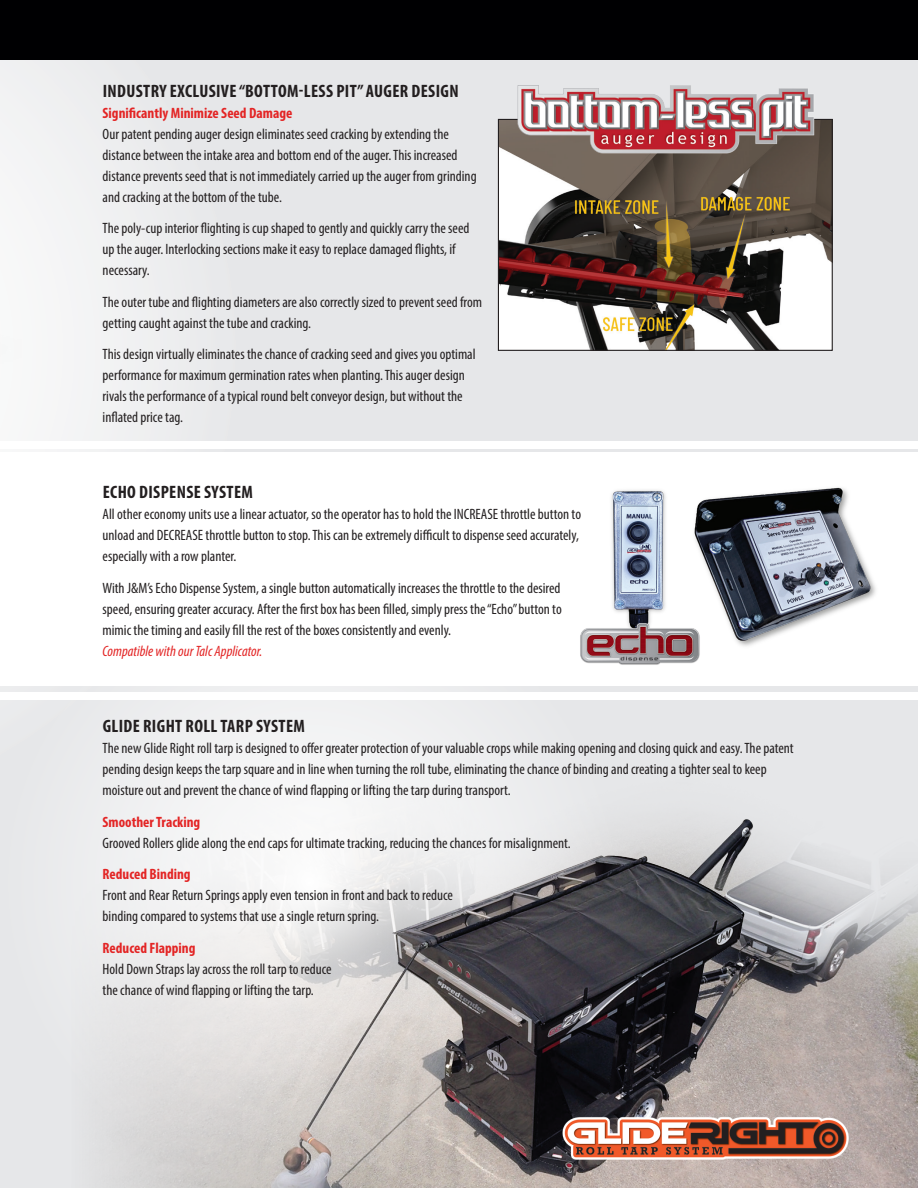
<style>
.page{position:relative;width:918px;height:1188px;background:#e6e7e9}
.page>*{position:absolute;margin:0;border:0;box-sizing:border-box;transform-origin:0 0}
.t1{font:700 condensed 18px "Myriad Pro";letter-spacing:.02em;color:#231f20}
.t2{font:condensed 15px/21px "Myriad Pro";color:#231f20}
.t3{font:700 condensed 15px "Myriad Pro";color:#e32525}
.t4{font:italic condensed 15px "Myriad Pro";color:#e32525}
</style>
<div class="page">
<svg style="left:0;top:59px;width:252px;height:394px"></svg>
<img style="left:500px;top:121px;width:331px;height:228px">
<div style="left:498px;top:119px;width:335px;height:232px;border:1px solid #231f20"></div>
<img style="left:516px;top:85px;width:299px;height:70px">
<img style="left:796px;top:849px;width:122px;height:339px">
<svg style="left:99px;top:707px;width:367px;height:481px;fill:#efeff1"></svg>
<img style="left:207px;top:803px;width:589px;height:385px">
<img style="left:560px;top:1112px;width:292px;height:55px">
<div style="left:0;top:453px;width:918px;height:233px;background:#fff"></div>
<div style="left:0;top:441px;width:918px;height:7px;background:#fff"></div>
<div style="left:0;top:692px;width:918px;height:8px;background:#fff"></div>
<img style="left:611px;top:490px;width:55px;height:122px">
<img style="left:694px;top:487px;width:182px;height:159px">
<img style="left:580px;top:612px;width:126px;height:53px">
<div style="left:0;top:0;width:918px;height:59px;background:#000002"></div>
<div style="left:0;top:59px;width:22px;height:333px;background:#f6f7f7"></div>
<p class="t1" style="left:103px;top:79px;width:357px">INDUSTRY EXCLUSIVE “BOTTOM-LESS PIT” AUGER DESIGN</p>
<p class="t3" style="left:103px;top:103px;width:191px">Significantly Minimize Seed Damage</p>
<p class="t2" style="left:103px;top:123px;width:376px">Our patent pending auger design eliminates seed cracking by extending the distance between the intake area and bottom end of the auger. This increased distance prevents seed that is not immediately carried up the auger from grinding and cracking at the bottom of the tube.</p>
<p class="t2" style="left:103px;top:217px;width:368px">The poly-cup interior flighting is cup shaped to gently and quickly carry the seed up the auger. Interlocking sections make it easy to replace damaged flights, if necessary.</p>
<p class="t2" style="left:103px;top:291px;width:381px">The outer tube and flighting diameters are also correctly sized to prevent seed from getting caught against the tube and cracking.</p>
<p class="t2" style="left:103px;top:343px;width:375px">This design virtually eliminates the chance of cracking seed and gives you optimal performance for maximum germination rates when planting. This auger design rivals the performance of a typical round belt conveyor design, but without the inflated price tag.</p>
<p class="t1" style="left:103px;top:481px;width:152px">ECHO DISPENSE SYSTEM</p>
<p class="t2" style="left:103px;top:504px;width:480px">All other economy units use a linear actuator, so the operator has to hold the INCREASE throttle button to unload and DECREASE throttle button to stop. This can be extremely difficult to dispense seed accurately, especially with a row planter.</p>
<p class="t2" style="left:103px;top:577px;width:461px;text-align:justify">With J&amp;M’s Echo Dispense System, a single button automatically increases the throttle to the desired speed, ensuring greater accuracy. After the first box has been filled, simply press the “Echo” button to mimic the timing and easily fill the rest of the boxes consistently and evenly.</p>
<p class="t4" style="left:103px;top:642px;width:161px">Compatible with our Talc Applicator.</p>
<p class="t1" style="left:103px;top:715px;width:204px">GLIDE RIGHT ROLL TARP SYSTEM</p>
<p class="t2" style="left:103px;top:738px;width:693px">The new Glide Right roll tarp is designed to offer greater protection of your valuable crops while making opening and closing quick and easy. The patent pending design keeps the tarp square and in line when turning the roll tube, eliminating the chance of binding and creating a tighter seal to keep moisture out and prevent the chance of wind flapping or lifting the tarp during transport.</p>
<p class="t3" style="left:103px;top:813px;width:99px">Smoother Tracking</p>
<p class="t2" style="left:103px;top:832px;width:470px">Grooved Rollers glide along the end caps for ultimate tracking, reducing the chances for misalignment.</p>
<p class="t3" style="left:103px;top:865px;width:90px">Reduced Binding</p>
<p class="t2" style="left:103px;top:885px;width:352px">Front and Rear Return Springs apply even tension in front and back to reduce binding compared to systems that use a single return spring.</p>
<p class="t3" style="left:103px;top:939px;width:94px">Reduced Flapping</p>
<p class="t2" style="left:103px;top:958px;width:231px">Hold Down Straps lay across the roll tarp to reduce the chance of wind flapping or lifting the tarp.</p>
</div>
